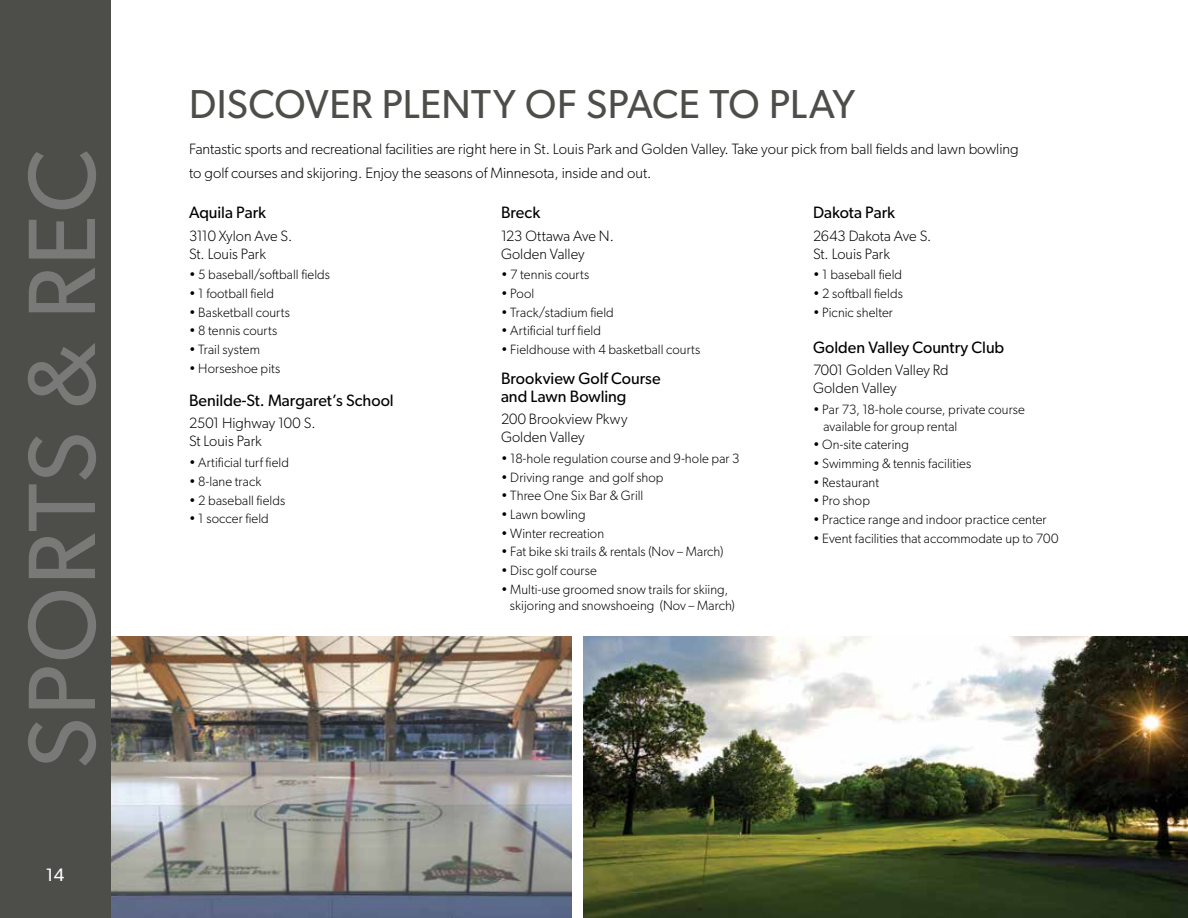
<style>
.page{position:relative;width:1188px;height:918px;background:#fff}
.page>*{position:absolute;margin:0;border:0;box-sizing:border-box;transform-origin:0 0}
.t1{font:96px "Gibson";letter-spacing:.02em;color:#797978}
.t2{font:40.5px "Gibson";letter-spacing:.005em;color:#4d4d4a}
.t3{font:18px "Gibson";color:#fff}
.t4{font:16.5px/18px "Gibson";color:#000}
.t5{font:300 15px/18px "Gibson";color:#000}
.t6{font:300 13.5px/16.5px "Gibson";letter-spacing:.005em;color:#000}
</style>
<div class="page">
<img style="left:110px;top:636px;width:462px;height:282px">
<img style="left:583px;top:636px;width:605px;height:282px">
<div style="left:0;top:0;width:110px;height:918px;background:#4d4d4a"></div>
<h1 class="t1" style="left:4px;top:769px;width:621px;rotate:-90deg">SPORTS &amp; REC</h1>
<h3 class="t3" style="left:46px;top:863px;width:20px">14</h3>
<h2 class="t2" style="left:189px;top:80px;width:668px">DISCOVER PLENTY OF SPACE TO PLAY</h2>
<p class="t5" style="left:189px;top:137px;width:831px;line-height:24px">Fantastic sports and recreational facilities are right here in St. Louis Park and Golden Valley. Take your pick from ball fields and lawn bowling to golf courses and skijoring. Enjoy the seasons of Minnesota, inside and out.</p>
<p class="t4" style="left:189px;top:203px;width:79px">Aquila Park</p>
<p class="t5" style="left:189px;top:226px;width:105px">3110 Xylon Ave S.<br>St. Louis Park</p>
<p class="t6" style="left:189px;top:266px;width:143px">• 5 baseball/softball fields</p>
<p class="t6" style="left:189px;top:285px;width:87px">• 1 football field</p>
<p class="t6" style="left:189px;top:304px;width:102px">• Basketball courts</p>
<p class="t6" style="left:189px;top:322px;width:90px">• 8 tennis courts</p>
<p class="t6" style="left:189px;top:341px;width:73px">• Trail system</p>
<p class="t6" style="left:189px;top:360px;width:93px">• Horseshoe pits</p>
<p class="t4" style="left:189px;top:391px;width:206px">Benilde-St. Margaret’s School</p>
<p class="t5" style="left:189px;top:414px;width:128px">2501 Highway 100 S.<br>St Louis Park</p>
<p class="t6" style="left:189px;top:454px;width:102px">• Artificial turf field</p>
<p class="t6" style="left:189px;top:473px;width:74px">• 8-lane track</p>
<p class="t6" style="left:189px;top:491px;width:98px">• 2 baseball fields</p>
<p class="t6" style="left:189px;top:510px;width:81px">• 1 soccer field</p>
<p class="t4" style="left:501px;top:203px;width:41px">Breck</p>
<p class="t5" style="left:501px;top:226px;width:114px">123 Ottawa Ave N.<br>Golden Valley</p>
<p class="t6" style="left:501px;top:266px;width:90px">• 7 tennis courts</p>
<p class="t6" style="left:501px;top:285px;width:35px">• Pool</p>
<p class="t6" style="left:501px;top:304px;width:114px">• Track/stadium field</p>
<p class="t6" style="left:501px;top:322px;width:102px">• Artificial turf field</p>
<p class="t6" style="left:501px;top:341px;width:201px">• Fieldhouse with 4 basketball courts</p>
<p class="t4" style="left:501px;top:369px;width:161px">Brookview Golf Course and Lawn Bowling</p>
<p class="t5" style="left:501px;top:410px;width:128px">200 Brookview Pkwy<br>Golden Valley</p>
<p class="t6" style="left:501px;top:450px;width:240px">• 18-hole regulation course and 9-hole par 3</p>
<p class="t6" style="left:501px;top:469px;width:164px">• Driving range and golf shop</p>
<p class="t6" style="left:501px;top:487px;width:144px">• Three One Six Bar &amp; Grill</p>
<p class="t6" style="left:501px;top:506px;width:86px">• Lawn bowling</p>
<p class="t6" style="left:501px;top:525px;width:105px">• Winter recreation</p>
<p class="t6" style="left:501px;top:543px;width:224px">• Fat bike ski trails &amp; rentals (Nov – March)</p>
<p class="t6" style="left:501px;top:562px;width:97px">• Disc golf course</p>
<p class="t6" style="left:510px;top:581px;width:226px;text-indent:-9px">• Multi-use groomed snow trails for skiing, skijoring and snowshoeing (Nov – March)</p>
<p class="t4" style="left:813px;top:203px;width:84px">Dakota Park</p>
<p class="t5" style="left:813px;top:226px;width:120px">2643 Dakota Ave S.<br>St. Louis Park</p>
<p class="t6" style="left:813px;top:266px;width:91px">• 1 baseball field</p>
<p class="t6" style="left:813px;top:285px;width:91px">• 2 softball fields</p>
<p class="t6" style="left:813px;top:304px;width:81px">• Picnic shelter</p>
<p class="t4" style="left:813px;top:338px;width:193px">Golden Valley Country Club</p>
<p class="t5" style="left:813px;top:361px;width:137px">7001 Golden Valley Rd<br>Golden Valley</p>
<p class="t6" style="left:824px;top:401px;width:203px;text-indent:-11px">• Par 73, 18-hole course, private course available for group rental</p>
<p class="t6" style="left:813px;top:436px;width:97px">• On-site catering</p>
<p class="t6" style="left:813px;top:455px;width:160px">• Swimming &amp; tennis facilities</p>
<p class="t6" style="left:813px;top:473px;width:68px">• Restaurant</p>
<p class="t6" style="left:813px;top:492px;width:58px">• Pro shop</p>
<p class="t6" style="left:813px;top:511px;width:235px">• Practice range and indoor practice center</p>
<p class="t6" style="left:813px;top:529px;width:247px">• Event facilities that accommodate up to 700</p>
</div>
